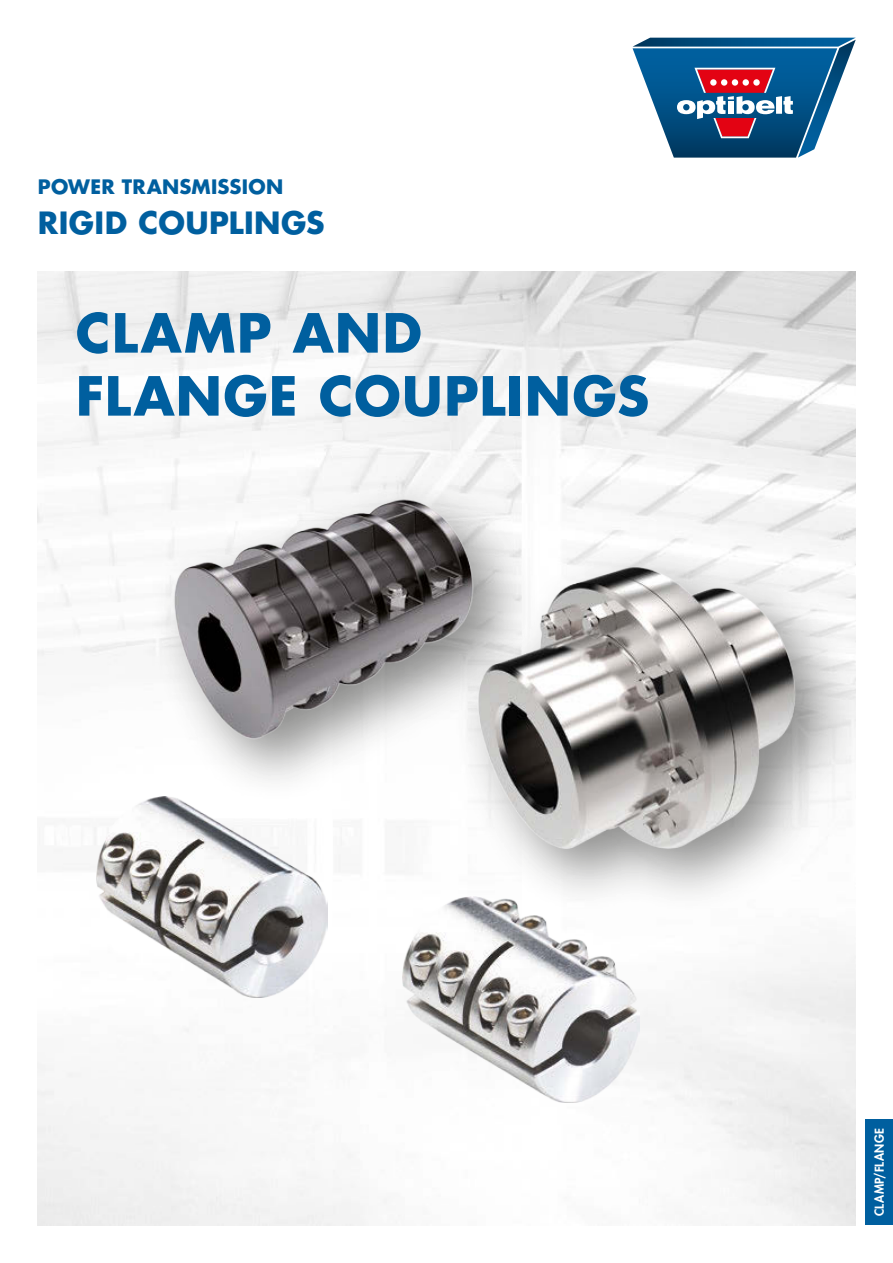
<style>
.page{position:relative;width:893px;height:1263px;background:#fff}
.page>*{position:absolute;margin:0;border:0;box-sizing:border-box;transform-origin:0 0}
.t1{font:700 52.5px/63px "Futura Com";letter-spacing:.025em;color:#005f9f}
.t2{font:700 30px "Futura Com";letter-spacing:.015em;color:#005f9f}
.t3{font:700 19.5px "Futura Com";letter-spacing:.015em;color:#005f9f}
.t4{font:800 12px "Futura Com";letter-spacing:.03em;color:#fff}
</style>
<div class="page">
<div style="left:865px;top:1119px;width:28px;height:106px;background:#005f9f"></div>
<img style="left:38px;top:271px;width:817px;height:954px">
<svg style="left:633px;top:38px;width:223px;height:120px"></svg>
<svg style="left:710px;top:79px;width:7px;height:7px"></svg>
<div style="left:721px;top:79px;width:6px;height:7px;background:#fff;border-radius:50%"></div>
<div style="left:732px;top:79px;width:6px;height:7px;background:#fff;border-radius:50%"></div>
<div style="left:742px;top:79px;width:7px;height:7px;background:#fff;border-radius:50%"></div>
<svg style="left:753px;top:79px;width:7px;height:7px"></svg>
<img style="left:96px;top:797px;width:232px;height:200px">
<img style="left:403px;top:897px;width:237px;height:205px">
<div style="left:453px;top:542px;width:408px;height:372px;background:#1d1d1b;opacity:.5"></div>
<img style="left:454px;top:523px;width:367px;height:378px">
<div style="left:150px;top:475px;width:389px;height:329px;background:#1d1d1b;opacity:.5"></div>
<img style="left:126px;top:443px;width:395px;height:329px">
<p class="t3" style="left:38px;top:172px;width:247px">POWER TRANSMISSION</p>
<p class="t2" style="left:38px;top:199px;width:288px">RIGID COUPLINGS</p>
<p class="t1" style="left:76px;top:300px;width:575px">CLAMP AND<br>FLANGE COUPLINGS</p>
<p class="t4" style="left:870px;top:1216px;width:89px;rotate:-90deg">CLAMP/FLANGE</p>
</div>
